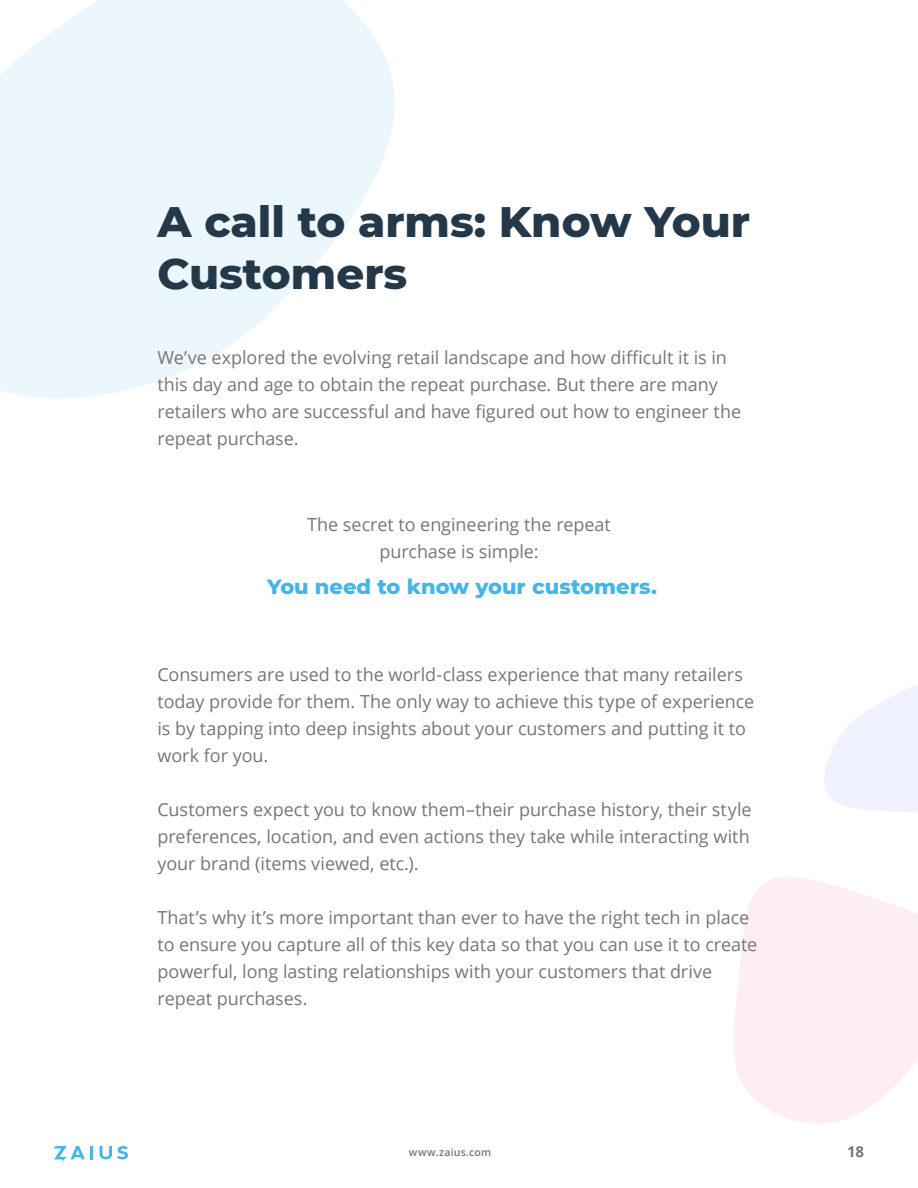
<style>
.page{position:relative;width:918px;height:1188px;background:#fff}
.page>*{position:absolute;margin:0;border:0;box-sizing:border-box;transform-origin:0 0}
.t1{font:800 43.5px/52.2px "Montserrat";color:#233849}
.t2{font:800 21px "Montserrat";color:#45b5e8}
.t3{font:18px/27px "Open Sans";letter-spacing:-.005em;color:#767676}
.t4{font:700 15px "Open Sans";color:#767676}
.t5{font:600 10.5px "Open Sans";letter-spacing:.025em;color:#767676}
</style>
<div class="page">
<svg style="left:54px;top:1146px;width:39px;height:16px"></svg>
<svg style="left:100px;top:1146px;width:28px;height:13px"></svg>
<svg style="left:0;top:0;width:395px;height:399px;fill:#ebf7fc"></svg>
<svg style="left:824px;top:685px;width:94px;height:126px"></svg>
<svg style="left:733px;top:877px;width:185px;height:246px;fill:#ffedf5"></svg>
<h1 class="t1" style="left:158px;top:193px;width:594px">A call to arms: Know Your<br>Customers</h1>
<p class="t3" style="left:158px;top:343px;width:585px">We’ve explored the evolving retail landscape and how difficult it is in this day and age to obtain the repeat purchase. But there are many retailers who are successful and have figured out how to engineer the repeat purchase.</p>
<p class="t3" style="left:307px;top:511px;width:305px;text-align:center">The secret to engineering the repeat purchase is simple:</p>
<p class="t2" style="left:267px;top:571px;width:391px">You need to know your customers.</p>
<p class="t3" style="left:158px;top:661px;width:598px">Consumers are used to the world-class experience that many retailers today provide for them. The only way to achieve this type of experience is by tapping into deep insights about your customers and putting it to work for you.</p>
<p class="t3" style="left:158px;top:796px;width:596px;text-align:justify">Customers expect you to know them–their purchase history, their style preferences, location, and even actions they take while interacting with your brand (items viewed, etc.).</p>
<p class="t3" style="left:158px;top:904px;width:601px">That’s why it’s more important than ever to have the right tech in place to ensure you capture all of this key data so that you can use it to create powerful, long lasting relationships with your customers that drive repeat purchases.</p>
<p class="t5" style="left:409px;top:1145px;width:84px">www.zaius.com</p>
<p class="t4" style="left:847px;top:1141px;width:18px">18</p>
</div>
